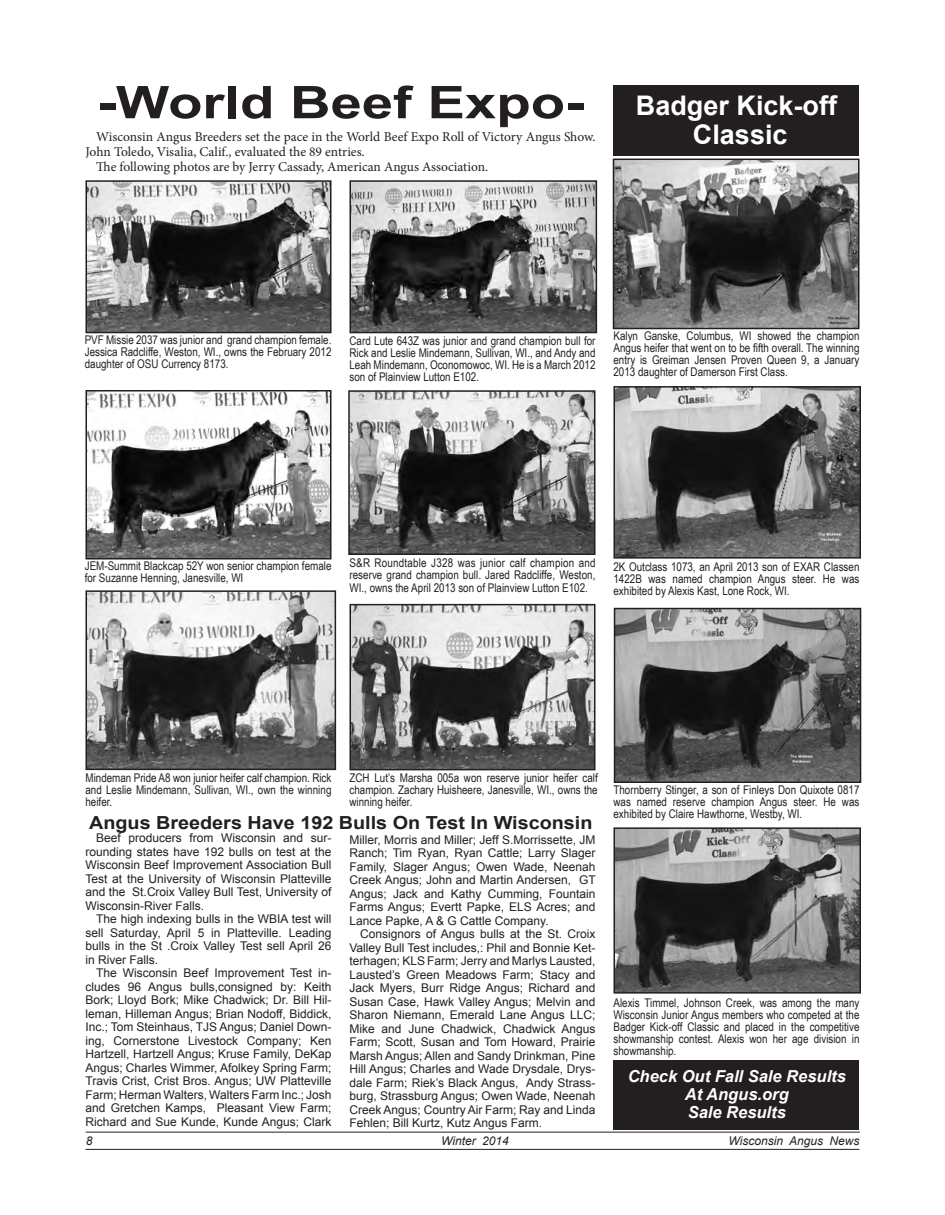
<style>
.page{position:relative;width:945px;height:1215px;background:#fff}
.page>*{position:absolute;margin:0;border:0;box-sizing:border-box;transform-origin:0 0}
.HEADLINE{font:700 45px "Arial";color:#231f20;scale:1.25 1}
.HEADLINE-2{font:700 27px "Arial";color:#fff}
.HEADLINE-3{font:700 18px "Arial";color:#231f20;scale:1.1 1}
.t1{font:italic 700 16.5px "Arial";color:#fff}
.Editorial_One{font:13.5px/15px "Minion Pro";color:#231f20}
.Editorial_One-2{font:12px/13.5px "Arial";color:#231f20;text-align:justify}
.CAPTIONS{font:12px/12px "Arial Narrow";color:#231f20;text-align:justify}
.t2{font:italic 12px "Arial";color:#231f20}
</style>
<div class="page">
<hr style="left:86px;top:1132px;width:774px;height:1px;background:#231f20">
<hr style="left:86px;top:1149px;width:774px;height:1px;background:#231f20">
<div style="left:614px;top:86px;width:246px;height:70px;background:#231f20"></div>
<img style="left:89px;top:593px;width:244px;height:174px">
<div style="left:86px;top:590px;width:250px;height:180px;border:2px solid #231f20"></div>
<img style="left:353px;top:607px;width:240px;height:160px">
<div style="left:350px;top:604px;width:246px;height:166px;border:2px solid #231f20"></div>
<img style="left:89px;top:393px;width:240px;height:164px">
<div style="left:86px;top:390px;width:246px;height:170px;border:2px solid #231f20"></div>
<img style="left:351px;top:393px;width:242px;height:159px">
<div style="left:348px;top:390px;width:248px;height:165px;border:2px solid #231f20"></div>
<img style="left:89px;top:183px;width:240px;height:147px">
<div style="left:86px;top:180px;width:246px;height:153px;border:2px solid #231f20"></div>
<img style="left:353px;top:183px;width:241px;height:147px">
<div style="left:350px;top:180px;width:247px;height:153px;border:2px solid #231f20"></div>
<img style="left:616px;top:162px;width:241px;height:164px">
<div style="left:613px;top:159px;width:247px;height:170px;border:2px solid #231f20"></div>
<img style="left:617px;top:389px;width:241px;height:167px">
<div style="left:614px;top:386px;width:247px;height:173px;border:2px solid #231f20"></div>
<img style="left:617px;top:611px;width:241px;height:169px">
<div style="left:614px;top:608px;width:247px;height:175px;border:2px solid #231f20"></div>
<img style="left:617px;top:830px;width:241px;height:161px">
<div style="left:614px;top:827px;width:247px;height:167px;border:2px solid #231f20"></div>
<div style="left:614px;top:1060px;width:246px;height:70px;background:#231f20"></div>
<p class="HEADLINE" style="left:97px;top:72px;width:391px">-World Beef Expo-</p>
<p class="Editorial_One" style="left:85px;top:129px;width:511px;text-indent:11px">Wisconsin Angus Breeders set the pace in the World Beef Expo Roll of Victory Angus Show.<br>John Toledo, Visalia, Calif., evaluated the 89 entries.</p>
<p class="Editorial_One" style="left:96px;top:159px;width:393px">The following photos are by Jerry Cassady, American Angus Association.</p>
<p class="HEADLINE-2" style="left:636px;top:88px;width:203px">Badger Kick-off</p>
<p class="HEADLINE-2" style="left:693px;top:116px;width:96px">Classic</p>
<p class="CAPTIONS" style="left:85px;top:334px;width:248px">PVF Missie 2037 was junior and grand champion female.<br>Jessica Radcliffe, Weston, WI., owns the February 2012 daughter of OSU Currency 8173.</p>
<p class="CAPTIONS" style="left:350px;top:334px;width:247px">Card Lute 643Z was junior and grand champion bull for Rick and Leslie Mindemann, Sullivan, WI., and Andy and Leah Mindemann, Oconomowoc, WI. He is a March 2012 son of Plainview Lutton E102.</p>
<p class="CAPTIONS" style="left:614px;top:329px;width:247px">Kalyn Ganske, Columbus, WI showed the champion Angus heifer that went on to be fifth overall. The winning entry is Greiman Jensen Proven Queen 9, a January 2013 daughter of Damerson First Class.</p>
<p class="CAPTIONS" style="left:85px;top:560px;width:248px">JEM-Summit Blackcap 52Y won senior champion female for Suzanne Henning, Janesville, WI</p>
<p class="CAPTIONS" style="left:350px;top:556px;width:248px">S&amp;R Roundtable J328 was junior calf champion and reserve grand champion bull. Jared Radcliffe, Weston,</p>
<p class="CAPTIONS" style="left:350px;top:582px;width:240px">WI., owns the April 2013 son of Plainview Lutton E102.</p>
<p class="CAPTIONS" style="left:614px;top:561px;width:247px">2K Outclass 1073, an April 2013 son of EXAR Classen 1422B was named champion Angus steer. He was exhibited by Alexis Kast, Lone Rock, WI.</p>
<p class="CAPTIONS" style="left:86px;top:771px;width:247px">Mindeman Pride A8 won junior heifer calf champion. Rick and Leslie Mindemann, Sullivan, WI., own the winning heifer.</p>
<p class="CAPTIONS" style="left:350px;top:771px;width:250px">ZCH Lut’s Marsha 005a won reserve junior heifer calf champion. Zachary Huisheere, Janesville, WI., owns the winning heifer.</p>
<p class="HEADLINE-3" style="left:89px;top:810px;width:459px">Angus Breeders Have 192 Bulls On Test In Wisconsin</p>
<p class="Editorial_One-2" style="left:86px;top:831px;width:248px;text-indent:11px">Beef producers from Wisconsin and sur&shy;rounding states have 192 bulls on test at the Wisconsin Beef Improvement Association Bull Test at the University of Wisconsin Platteville and the St.Croix Valley Bull Test, University of Wisconsin-River Falls.</p>
<p class="Editorial_One-2" style="left:86px;top:912px;width:247px;text-indent:11px">The high indexing bulls in the WBIA test will sell Saturday, April 5 in Platteville. Leading bulls in the St .Croix Valley Test sell April 26 in River Falls.</p>
<p class="Editorial_One-2" style="left:86px;top:966px;width:248px;text-indent:11px">The Wisconsin Beef Improvement Test in&shy;cludes 96 Angus bulls,consigned by: Keith Bork; Lloyd Bork; Mike Chadwick; Dr. Bill Hil&shy;leman, Hilleman Angus; Brian Nodoff, Biddick, Inc.; Tom Steinhaus, TJS Angus; Daniel Down&shy;ing, Cornerstone Livestock Company; Ken Hartzell, Hartzell Angus; Kruse Family, DeKap Angus; Charles Wimmer, Afolkey Spring Farm; Travis Crist, Crist Bros. Angus; UW Platteville Farm; Herman Walters, Walters Farm Inc.; Josh and Gretchen Kamps, Pleasant View Farm; Richard and Sue Kunde, Kunde Angus; Clark</p>
<p class="Editorial_One-2" style="left:350px;top:833px;width:248px">Miller, Morris and Miller; Jeff S.Morrissette, JM Ranch; Tim Ryan, Ryan Cattle; Larry Slager Family, Slager Angus; Owen Wade, Neenah Creek Angus; John and Martin Andersen, GT Angus; Jack and Kathy Cumming, Fountain Farms Angus; Evertt Papke, ELS Acres; and Lance Papke, A &amp; G Cattle Company.</p>
<p class="Editorial_One-2" style="left:350px;top:928px;width:247px;text-indent:11px">Consignors of Angus bulls at the St. Croix Valley Bull Test includes,: Phil and Bonnie Ket&shy;terhagen; KLS Farm; Jerry and Marlys Lausted, Lausted’s Green Meadows Farm; Stacy and Jack Myers, Burr Ridge Angus; Richard and Susan Case, Hawk Valley Angus; Melvin and Sharon Niemann, Emerald Lane Angus LLC; Mike and June Chadwick, Chadwick Angus Farm; Scott, Susan and Tom Howard, Prairie Marsh Angus; Allen and Sandy Drinkman, Pine Hill Angus; Charles and Wade Drysdale, Drys&shy;dale Farm; Riek’s Black Angus, Andy Strass&shy;burg, Strassburg Angus; Owen Wade, Neenah Creek Angus; Country Air Farm; Ray and Linda Fehlen; Bill Kurtz, Kutz Angus Farm.</p>
<p class="CAPTIONS" style="left:614px;top:783px;width:247px">Thornberry Stinger, a son of Finleys Don Quixote 0817 was named reserve champion Angus steer. He was exhibited by Claire Hawthorne, Westby, WI.</p>
<p class="CAPTIONS" style="left:614px;top:996px;width:247px">Alexis Timmel, Johnson Creek, was among the many Wisconsin Junior Angus members who competed at the Badger Kick-off Classic and placed in the competitive showmanship contest. Alexis won her age division in showmanship.</p>
<p class="t1" style="left:628px;top:1065px;width:220px">Check Out Fall Sale Results</p>
<p class="t1" style="left:685px;top:1083px;width:105px">At Angus.org</p>
<p class="t1" style="left:688px;top:1101px;width:100px">Sale Results</p>
<p class="t2" style="left:86px;top:1133px;width:8px">8</p>
<p class="t2" style="left:441px;top:1133px;width:69px">Winter 2014</p>
<p class="t2" style="left:729px;top:1133px;width:133px">Wisconsin Angus News</p>
</div>
